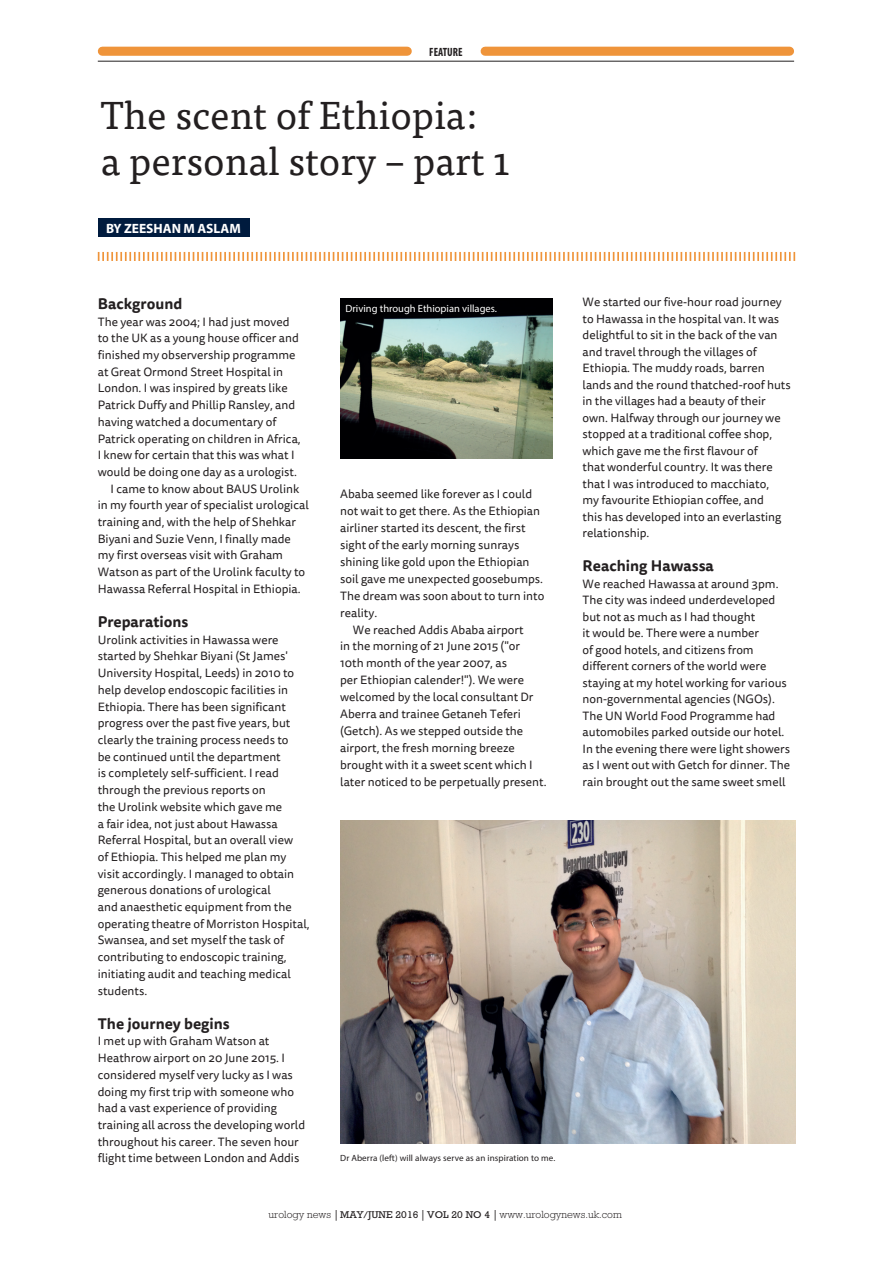
<style>
.page{position:relative;width:893px;height:1263px;background:#fff}
.page>*{position:absolute;margin:0;border:0;box-sizing:border-box;transform-origin:0 0}
.ENT_article_heading{font:39px/46.5px "Tisa Pro";color:#231f20}
.ENT_article_subhead{font:700 15px "Tisa Sans Pro";color:#231f20}
.t1{font:700 13.5px "Myriad Pro";color:#fff}
.t2{font:12px/16.6px "Tisa Sans Pro";color:#231f20}
.t3{font:700 condensed 12px "Myriad Pro";color:#231f20;scale:.94 1}
.t4{font:300 10.5px "Rockwell";color:#231f20}
.URO_feat_Caption_BLA{font:10.5px "Myriad Pro";color:#fff}
.Feature_Photo_captio{font:9px "Myriad Pro";letter-spacing:.01em;color:#231f20}
.s1{font-family:"Adobe Caslon Pro";font-weight:700}
.s2{font-weight:400;font-size:10.05px}
</style>
<div class="page">
<img style="left:340px;top:299px;width:213px;height:159px">
<img style="left:340px;top:821px;width:455px;height:323px">
<div style="left:98px;top:218px;width:151px;height:19px;background:#001b3e"></div>
<svg style="left:98px;top:252px;width:697px;height:9px"></svg>
<div style="left:102px;top:47px;width:305px;height:9px;background:#ef943a"></div>
<div style="left:485px;top:47px;width:304px;height:9px;background:#ef943a"></div>
<hr style="left:98px;top:61px;width:696px;height:1px;background:#231f20">
<p class="t3" style="left:429px;top:44px;width:37px">FEATURE</p>
<p class="ENT_article_heading" style="left:101px;top:89px;width:410px">The scent of Ethiopia:<br>a personal story – part 1</p>
<p class="t1" style="left:106px;top:219px;width:136px">BY ZEESHAN M ASLAM</p>
<p class="ENT_article_subhead" style="left:98px;top:293px;width:86px">Background</p>
<p class="t2" style="left:98px;top:313px;width:204px">The year was 2004; I had just moved to the UK as a young house officer and finished my observership programme at Great Ormond Street Hospital in London. I was inspired by greats like Patrick Duffy and Phillip Ransley, and having watched a documentary of Patrick operating on children in Africa, I knew for certain that this was what I would be doing one day as a urologist.</p>
<p class="t2" style="left:98px;top:480px;width:213px;text-indent:13px">I came to know about BAUS Urolink in my fourth year of specialist urological training and, with the help of Shehkar Biyani and Suzie Venn, I finally made my first overseas visit with Graham Watson as part of the Urolink faculty to Hawassa Referral Hospital in Ethiopia.</p>
<p class="ENT_article_subhead" style="left:98px;top:611px;width:92px">Preparations</p>
<p class="t2" style="left:98px;top:632px;width:213px">Urolink activities in Hawassa were started by Shehkar Biyani (St James' University Hospital, Leeds) in 2010 to help develop endoscopic facilities in Ethiopia. There has been significant progress over the past five years, but clearly the training process needs to<br>be continued until the department<br>is completely self-sufficient. I read through the previous reports on<br>the Urolink website which gave me<br>a fair idea, not just about Hawassa Referral Hospital, but an overall view<br>of Ethiopia. This helped me plan my visit accordingly. I managed to obtain generous donations of urological<br>and anaesthetic equipment from the operating theatre of Morriston Hospital, Swansea, and set myself the task of contributing to endoscopic training, initiating audit and teaching medical students.</p>
<p class="ENT_article_subhead" style="left:98px;top:1012px;width:133px">The journey begins</p>
<p class="t2" style="left:98px;top:1033px;width:209px">I met up with Graham Watson at Heathrow airport on 20 June 2015. I considered myself very lucky as I was doing my first trip with someone who had a vast experience of providing training all across the developing world throughout his career. The seven hour flight time between London and Addis</p>
<p class="URO_feat_Caption_BLA" style="left:345px;top:302px;width:153px">Driving through Ethiopian villages.</p>
<p class="t2" style="left:340px;top:486px;width:206px">Ababa seemed like forever as I could not wait to get there. As the Ethiopian airliner started its descent, the first sight of the early morning sunrays shining like gold upon the Ethiopian soil gave me unexpected goosebumps.<br>The dream was soon about to turn into reality.</p>
<p class="t2" style="left:340px;top:621px;width:208px;text-indent:13px">We reached Addis Ababa airport<br>in the morning of 21 June 2015 ("or 10th month of the year 2007, as<br>per Ethiopian calender!"). We were welcomed by the local consultant Dr Aberra and trainee Getaneh Teferi (Getch). As we stepped outside the airport, the fresh morning breeze brought with it a sweet scent which I later noticed to be perpetually present.</p>
<p class="Feature_Photo_captio" style="left:340px;top:1152px;width:217px">Dr Aberra (left) will always serve as an inspiration to me.</p>
<p class="t2" style="left:583px;top:294px;width:210px">We started our five-hour road journey to Hawassa in the hospital van. It was delightful to sit in the back of the van and travel through the villages of Ethiopia. The muddy roads, barren lands and the round thatched-roof huts in the villages had a beauty of their own. Halfway through our journey we stopped at a traditional coffee shop, which gave me the first flavour of<br>that wonderful country. It was there that I was introduced to macchiato,<br>my favourite Ethiopian coffee, and<br>this has developed into an everlasting relationship.</p>
<p class="ENT_article_subhead" style="left:583px;top:555px;width:133px">Reaching Hawassa</p>
<p class="t2" style="left:583px;top:576px;width:209px">We reached Hawassa at around 3pm.<br>The city was indeed underdeveloped but not as much as I had thought<br>it would be. There were a number<br>of good hotels, and citizens from different corners of the world were staying at my hotel working for various non-governmental agencies (NGOs).<br>The UN World Food Programme had automobiles parked outside our hotel.<br>In the evening there were light showers as I went out with Getch for dinner. The rain brought out the same sweet smell</p>
<p class="t4" style="left:268px;top:1208px;width:355px">urology news <span class="s1">|</span> <span class="s2">MAY/JUNE 2016</span> <span class="s1">|</span> <span class="s2">VOL 20 NO 4</span> <span class="s1">|</span> www.urologynews.uk.com</p>
</div>
